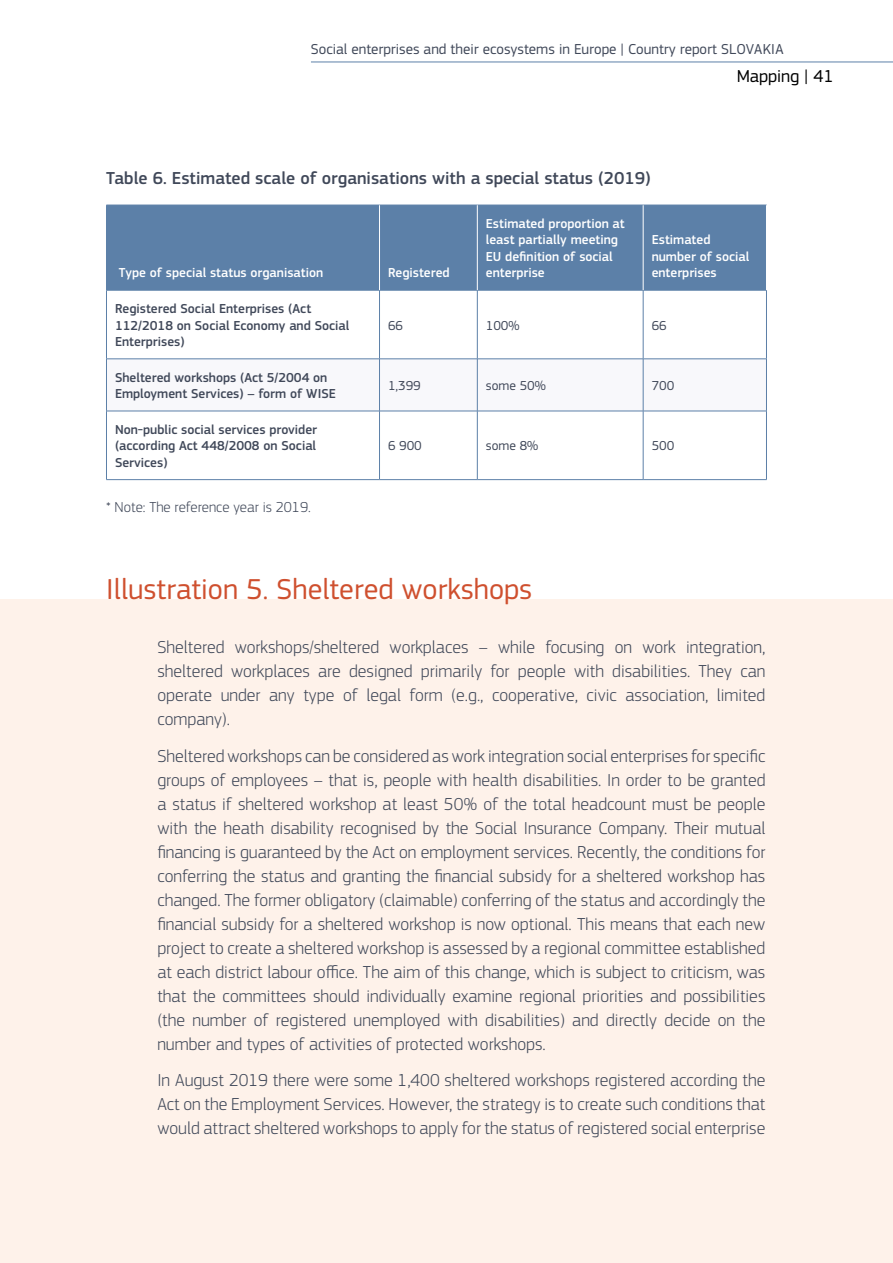
<style>
.page{position:relative;width:893px;height:1263px;background:#fff}
.page>*{position:absolute;margin:0;border:0;box-sizing:border-box;transform-origin:0 0}
.t1{font:30px "EC Square Sans Pro";color:#cf502f}
.t2{font:300 18px/24px "EC Square Sans Pro";color:#404859;text-align:justify}
.t3{font:500 18px "EC Square Sans Pro";color:#404859}
.t4{font:18px "EC Square Sans Pro";color:#000}
.t5{font:15px "EC Square Sans Pro";color:#404859}
.t6{font:300 15px "EC Square Sans Pro";color:#404859}
.Table_text{font:500 13.5px/16.5px "EC Square Sans Pro";color:#404859}
.Table_title{font:500 13.5px/16.5px "EC Square Sans Pro";color:#fff}
.Table_text-2{font:13.5px "EC Square Sans Pro";color:#404859}
</style>
<div class="page">
<hr style="left:311px;top:62px;width:582px;height:1px;background:#5c80a8">
<div style="left:0;top:600px;width:893px;height:663px;background:#fef2ea"></div>
<div style="left:107px;top:206px;width:659px;height:84px;background:#5c80a8"></div>
<svg style="left:107px;top:360px;width:659px;height:51px"></svg>
<hr style="left:106px;top:205px;width:273px;height:1px;background:#5c80a8">
<hr style="left:106px;top:205px;width:1px;height:85px;background:#5c80a8">
<hr style="left:379px;top:205px;width:98px;height:1px;background:#5c80a8">
<hr style="left:477px;top:205px;width:166px;height:1px;background:#5c80a8">
<hr style="left:643px;top:205px;width:124px;height:1px;background:#5c80a8">
<hr style="left:106px;top:290px;width:273px;height:1px;background:#5c80a8">
<hr style="left:379px;top:290px;width:98px;height:1px;background:#5c80a8">
<hr style="left:477px;top:290px;width:166px;height:1px;background:#5c80a8">
<hr style="left:643px;top:290px;width:124px;height:1px;background:#5c80a8">
<hr style="left:379px;top:205px;width:1px;height:85px;background:#fff">
<hr style="left:477px;top:205px;width:1px;height:85px;background:#fff">
<hr style="left:643px;top:205px;width:1px;height:85px;background:#fff">
<hr style="left:766px;top:205px;width:1px;height:85px;background:#fff">
<hr style="left:106px;top:290px;width:1px;height:69px;background:#5c80a8">
<hr style="left:379px;top:290px;width:1px;height:69px;background:#5c80a8">
<hr style="left:477px;top:290px;width:1px;height:69px;background:#5c80a8">
<hr style="left:643px;top:290px;width:1px;height:69px;background:#5c80a8">
<hr style="left:766px;top:290px;width:1px;height:69px;background:#5c80a8">
<hr style="left:106px;top:359px;width:273px;height:1px;background:#5c80a8">
<hr style="left:106px;top:359px;width:1px;height:52px;background:#5c80a8">
<hr style="left:379px;top:359px;width:98px;height:1px;background:#5c80a8">
<hr style="left:379px;top:359px;width:1px;height:52px;background:#5c80a8">
<hr style="left:477px;top:359px;width:166px;height:1px;background:#5c80a8">
<hr style="left:477px;top:359px;width:1px;height:52px;background:#5c80a8">
<hr style="left:643px;top:359px;width:124px;height:1px;background:#5c80a8">
<hr style="left:643px;top:359px;width:1px;height:52px;background:#5c80a8">
<hr style="left:766px;top:359px;width:1px;height:52px;background:#5c80a8">
<hr style="left:106px;top:411px;width:273px;height:1px;background:#5c80a8">
<hr style="left:106px;top:411px;width:1px;height:68px;background:#5c80a8">
<hr style="left:379px;top:411px;width:98px;height:1px;background:#5c80a8">
<hr style="left:379px;top:411px;width:1px;height:68px;background:#5c80a8">
<hr style="left:477px;top:411px;width:166px;height:1px;background:#5c80a8">
<hr style="left:477px;top:411px;width:1px;height:68px;background:#5c80a8">
<hr style="left:643px;top:411px;width:124px;height:1px;background:#5c80a8">
<hr style="left:643px;top:411px;width:1px;height:68px;background:#5c80a8">
<hr style="left:766px;top:411px;width:1px;height:68px;background:#5c80a8">
<hr style="left:106px;top:479px;width:273px;height:1px;background:#5c80a8">
<hr style="left:379px;top:479px;width:98px;height:1px;background:#5c80a8">
<hr style="left:477px;top:479px;width:166px;height:1px;background:#5c80a8">
<hr style="left:643px;top:479px;width:124px;height:1px;background:#5c80a8">
<p class="t5" style="left:311px;top:40px;width:474px">Social enterprises and their ecosystems in Europe | Country report SLOVAKIA</p>
<p class="t3" style="left:106px;top:167px;width:546px">Table 6. Estimated scale of organisations with a special status (2019)</p>
<p class="t4" style="left:737px;top:65px;width:98px">Mapping | 41</p>
<p class="Table_title" style="left:119px;top:265px;width:206px">Type of special status organisation</p>
<p class="Table_title" style="left:388px;top:265px;width:63px">Registered</p>
<p class="Table_title" style="left:486px;top:215px;width:140px">Estimated proportion at least partially meeting<br>EU definition of social enterprise</p>
<p class="Table_title" style="left:652px;top:232px;width:99px">Estimated number of social enterprises</p>
<p class="Table_text" style="left:115px;top:301px;width:236px">Registered Social Enterprises (Act<br>112/2018 on Social Economy and Social<br>Enterprises)</p>
<p class="Table_text-2" style="left:388px;top:317px;width:17px">66</p>
<p class="Table_text-2" style="left:486px;top:317px;width:35px">100%</p>
<p class="Table_text-2" style="left:652px;top:317px;width:17px">66</p>
<p class="Table_text" style="left:115px;top:369px;width:222px">Sheltered workshops (Act 5/2004 on<br>Employment Services) – form of WISE</p>
<p class="Table_text-2" style="left:388px;top:378px;width:34px">1,399</p>
<p class="Table_text-2" style="left:486px;top:378px;width:61px">some 50%</p>
<p class="Table_text-2" style="left:652px;top:378px;width:24px">700</p>
<p class="Table_text" style="left:115px;top:421px;width:204px;text-align:justify">Non-public social services provider (according Act 448/2008 on Social Services)</p>
<p class="Table_text-2" style="left:388px;top:438px;width:35px">6 900</p>
<p class="Table_text-2" style="left:486px;top:438px;width:54px">some 8%</p>
<p class="Table_text-2" style="left:652px;top:438px;width:24px">500</p>
<p class="t6" style="left:106px;top:498px;width:206px">* Note: The reference year is 2019.</p>
<h2 class="t1" style="left:106px;top:572px;width:428px">Illustration 5. Sheltered workshops</h2>
<p class="t2" style="left:157px;top:635px;width:610px">Sheltered workshops/sheltered workplaces – while focusing on work integration, sheltered workplaces are designed primarily for people with disabilities. They can operate under any type of legal form (e.g., cooperative, civic association, limited company).</p>
<p class="t2" style="left:157px;top:744px;width:610px">Sheltered workshops can be considered as work integration social enterprises for specific groups of employees – that is, people with health disabilities. In order to be granted a status if sheltered workshop at least 50% of the total headcount must be people with the heath disability recognised by the Social Insurance Company. Their mutual financing is guaranteed by the Act on employment services. Recently, the conditions for conferring the status and granting the financial subsidy for a sheltered workshop has changed. The former obligatory (claimable) conferring of the status and accordingly the financial subsidy for a sheltered workshop is now optional. This means that each new project to create a sheltered workshop is assessed by a regional committee established at each district labour office. The aim of this change, which is subject to criticism, was that the committees should individually examine regional priorities and possibilities (the number of registered unemployed with disabilities) and directly decide on the number and types of activities of protected workshops.</p>
<p class="t2" style="left:157px;top:1068px;width:610px">In August 2019 there were some 1,400 sheltered workshops registered according the Act on the Employment Services. However, the strategy is to create such conditions that would attract sheltered workshops to apply for the status of registered social enterprise</p>
</div>
